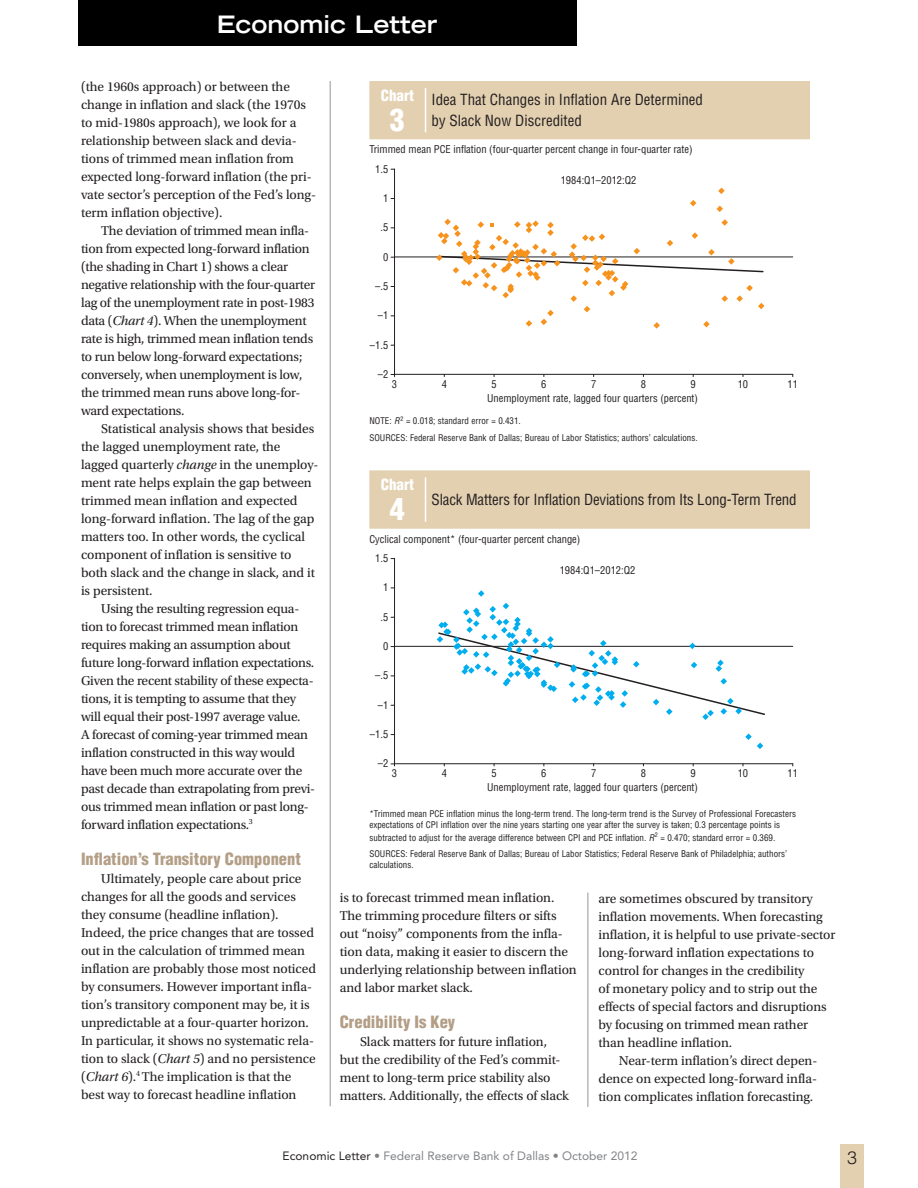
<style>
.page{position:relative;width:918px;height:1188px;background:#fff}
.page>*{position:absolute;margin:0;border:0;box-sizing:border-box;transform-origin:0 0}
.Chart{font:900 condensed 30px "Helvetica LT Std";color:#fff}
.t1{font:700 expanded 24px "Trade Gothic LT Std";color:#fff}
.Page_No{font:300 18px "Helvetica LT Std";color:#231f20}
.Subhead{font:900 condensed 16.5px "Helvetica LT Std";color:#b39e86}
.ChartTitle{font:condensed 15px/21px "Helvetica LT Std";color:#231f20}
.Chart_word{font:900 condensed 15px "Helvetica LT Std";color:#fff}
.BodyText{font:13.5px/18px "Utopia Std";letter-spacing:-.005em;color:#231f20}
.BodyText-20{font:13.5px/18px "Utopia Std";letter-spacing:-.02em;color:#231f20}
.t2{font:12px "Avenir LT Std";color:#808285}
.ChartAxis{font:condensed 10.5px "Helvetica LT Std";color:#231f20}
.Source{font:condensed 9px/10.8px "Helvetica LT Std";color:#231f20}
.s1{font-style:italic}
.s2{color:#231f20}
</style>
<div class="page">
<div style="left:840px;top:1144px;width:24px;height:44px;background:#e3d0b0"></div>
<div style="left:78px;top:0;width:499px;height:46px;background:#000001"></div>
<hr style="left:330px;top:81px;width:1px;height:1025px;background:#939598">
<div style="left:369px;top:81px;width:441px;height:58px;background:#e3d0b0"></div>
<hr style="left:425px;top:88px;width:1px;height:44px;background:#fff">
<hr style="left:395px;top:257px;width:398px;height:1px;background:#231f20">
<hr style="left:394px;top:169px;width:1px;height:205px;background:#231f20">
<svg style="left:717px;top:206px;width:6px;height:6px"></svg>
<svg style="left:718px;top:188px;width:7px;height:6px"></svg>
<svg style="left:690px;top:200px;width:6px;height:6px"></svg>
<svg style="left:436px;top:219px;width:328px;height:110px"></svg>
<hr style="left:395px;top:374px;width:398px;height:1px;background:#231f20">
<div style="left:369px;top:470px;width:441px;height:59px;background:#e3d0b0"></div>
<hr style="left:425px;top:477px;width:1px;height:45px;background:#fff">
<hr style="left:395px;top:646px;width:398px;height:1px;background:#231f20">
<hr style="left:394px;top:558px;width:1px;height:206px;background:#231f20">
<hr style="left:395px;top:763px;width:398px;height:1px;background:#231f20">
<svg style="left:745px;top:734px;width:18px;height:15px"></svg>
<svg style="left:478px;top:590px;width:6px;height:7px"></svg>
<svg style="left:437px;top:603px;width:329px;height:117px"></svg>
<hr style="left:588px;top:893px;width:1px;height:214px;background:#939598">
<p class="t1" style="left:217px;top:9px;width:222px">Economic Letter</p>
<p class="BodyText" style="left:81px;top:78px;width:237px">(the 1960s approach) or between the change in inflation and slack (the 1970s to mid-1980s approach), we look for a relationship between slack and devia&shy;tions of trimmed mean inflation from expected long-forward inflation (the pri&shy;vate sector’s perception of the Fed’s long&shy;term inflation objective).</p>
<p class="BodyText-20" style="left:81px;top:222px;width:236px;text-indent:20px">The deviation of trimmed mean infla&shy;tion from expected long-forward inflation (the shading in Chart 1) shows a clear negative relationship with the four-quarter lag of the unemployment rate in post-1983 data (<span class="s1">Chart 4</span>). When the unemployment rate is high, trimmed mean inflation tends to run below long-forward expectations; conversely, when unemployment is low, the trimmed mean runs above long-for&shy;ward expectations.</p>
<p class="BodyText" style="left:81px;top:420px;width:239px;text-indent:20px">Statistical analysis shows that besides the lagged unemployment rate, the lagged quarterly <span class="s1">change</span> in the unemploy&shy;ment rate helps explain the gap between trimmed mean inflation and expected long-forward inflation. The lag of the gap matters too. In other words, the cyclical component of inflation is sensitive to both slack and the change in slack, and it is persistent.</p>
<p class="BodyText-20" style="left:81px;top:600px;width:236px;text-indent:20px">Using the resulting regression equa&shy;tion to forecast trimmed mean inflation requires making an assumption about future long-forward inflation expectations.<br>Given the recent stability of these expecta&shy;tions, it is tempting to assume that they will equal their post-1997 average value.<br>A forecast of coming-year trimmed mean inflation constructed in this way would have been much more accurate over the past decade than extrapolating from previ&shy;ous trimmed mean inflation or past long&shy;forward inflation expectations.<sup>3</sup></p>
<p class="Subhead" style="left:81px;top:848px;width:221px">Inflation’s Transitory Component</p>
<p class="BodyText" style="left:81px;top:870px;width:237px;text-indent:20px">Ultimately, people care about price changes for all the goods and services they consume (headline inflation).<br>Indeed, the price changes that are tossed out in the calculation of trimmed mean inflation are probably those most noticed by consumers. However important infla&shy;tion’s transitory component may be, it is unpredictable at a four-quarter horizon.<br>In particular, it shows no systematic rela&shy;tion to slack (<span class="s1">Chart 5</span>) and no persistence (<span class="s1">Chart 6</span>).<sup>4</sup> The implication is that the best way to forecast headline inflation</p>
<p class="Chart_word" style="left:381px;top:86px;width:35px">Chart</p>
<p class="Chart" style="left:390px;top:101px;width:16px">3</p>
<p class="ChartTitle" style="left:432px;top:89px;width:273px">Idea That Changes in Inflation Are Determined by Slack Now Discredited</p>
<p class="ChartAxis" style="left:369px;top:143px;width:325px">Trimmed mean PCE inflation (four-quarter percent change in four-quarter rate)</p>
<p class="ChartAxis" style="left:375px;top:162px;width:15px">1.5</p>
<p class="ChartAxis" style="left:383px;top:192px;width:7px">1</p>
<p class="ChartAxis" style="left:380px;top:221px;width:9px">.5</p>
<p class="ChartAxis" style="left:383px;top:250px;width:7px">0</p>
<p class="ChartAxis" style="left:375px;top:280px;width:15px">–.5</p>
<p class="ChartAxis" style="left:378px;top:309px;width:12px">–1</p>
<p class="ChartAxis" style="left:370px;top:338px;width:20px">–1.5</p>
<p class="ChartAxis" style="left:378px;top:368px;width:12px">–2</p>
<p class="ChartAxis" style="left:561px;top:174px;width:77px">1984:Q1–2012:Q2</p>
<p class="ChartAxis" style="left:392px;top:378px;width:7px">3</p>
<p class="ChartAxis" style="left:442px;top:378px;width:7px">4</p>
<p class="ChartAxis" style="left:491px;top:378px;width:7px">5</p>
<p class="ChartAxis" style="left:541px;top:378px;width:7px">6</p>
<p class="ChartAxis" style="left:591px;top:378px;width:7px">7</p>
<p class="ChartAxis" style="left:641px;top:378px;width:7px">8</p>
<p class="ChartAxis" style="left:691px;top:378px;width:7px">9</p>
<p class="ChartAxis" style="left:738px;top:378px;width:12px">10</p>
<p class="ChartAxis" style="left:788px;top:378px;width:12px">11</p>
<p class="ChartAxis" style="left:487px;top:391px;width:212px">Unemployment rate, lagged four quarters (percent)</p>
<p class="Source" style="left:369px;top:416px;width:153px">NOTE: <span class="s1">R</span><sup>2</sup> = 0.018; standard error = 0.431.</p>
<p class="Source" style="left:369px;top:432px;width:330px">SOURCES: Federal Reserve Bank of Dallas; Bureau of Labor Statistics; authors’ calculations.</p>
<p class="Chart_word" style="left:381px;top:475px;width:35px">Chart</p>
<p class="Chart" style="left:390px;top:490px;width:16px">4</p>
<p class="ChartTitle" style="left:432px;top:489px;width:367px">Slack Matters for Inflation Deviations from Its Long-Term Trend</p>
<p class="ChartAxis" style="left:369px;top:532px;width:213px">Cyclical component* (four-quarter percent change)</p>
<p class="ChartAxis" style="left:375px;top:552px;width:15px">1.5</p>
<p class="ChartAxis" style="left:383px;top:581px;width:7px">1</p>
<p class="ChartAxis" style="left:380px;top:610px;width:9px">.5</p>
<p class="ChartAxis" style="left:383px;top:640px;width:7px">0</p>
<p class="ChartAxis" style="left:375px;top:669px;width:15px">–.5</p>
<p class="ChartAxis" style="left:378px;top:698px;width:12px">–1</p>
<p class="ChartAxis" style="left:370px;top:728px;width:20px">–1.5</p>
<p class="ChartAxis" style="left:378px;top:757px;width:12px">–2</p>
<p class="ChartAxis" style="left:560px;top:563px;width:77px">1984:Q1–2012:Q2</p>
<p class="ChartAxis" style="left:392px;top:767px;width:7px">3</p>
<p class="ChartAxis" style="left:442px;top:767px;width:7px">4</p>
<p class="ChartAxis" style="left:491px;top:767px;width:7px">5</p>
<p class="ChartAxis" style="left:541px;top:767px;width:7px">6</p>
<p class="ChartAxis" style="left:591px;top:767px;width:7px">7</p>
<p class="ChartAxis" style="left:641px;top:767px;width:7px">8</p>
<p class="ChartAxis" style="left:691px;top:767px;width:7px">9</p>
<p class="ChartAxis" style="left:738px;top:767px;width:12px">10</p>
<p class="ChartAxis" style="left:788px;top:767px;width:12px">11</p>
<p class="ChartAxis" style="left:487px;top:781px;width:212px">Unemployment rate, lagged four quarters (percent)</p>
<p class="Source" style="left:369px;top:808px;width:428px">*Trimmed mean PCE inflation minus the long-term trend. The long-term trend is the Survey of Professional Forecasters expectations of CPI inflation over the nine years starting one year after the survey is taken; 0.3 percentage points is</p>
<p class="Source" style="left:369px;top:832px;width:407px">subtracted to adjust for the average difference between CPI and PCE inflation. <span class="s1">R</span><sup>2</sup> = 0.470; standard error = 0.369.</p>
<p class="Source" style="left:369px;top:848px;width:419px">SOURCES: Federal Reserve Bank of Dallas; Bureau of Labor Statistics; Federal Reserve Bank of Philadelphia; authors’ calculations.</p>
<p class="BodyText" style="left:340px;top:889px;width:239px">is to forecast trimmed mean inflation.<br>The trimming procedure filters or sifts out “noisy” components from the infla&shy;tion data, making it easier to discern the underlying relationship between inflation and labor market slack.</p>
<p class="Subhead" style="left:340px;top:1011px;width:117px">Credibility Is Key</p>
<p class="BodyText" style="left:340px;top:1033px;width:231px;text-indent:20px">Slack matters for future inflation, but the credibility of the Fed’s commit&shy;ment to long-term price stability also matters. Additionally, the effects of slack</p>
<p class="BodyText" style="left:598px;top:890px;width:239px">are sometimes obscured by transitory inflation movements. When forecasting inflation, it is helpful to use private-sector long-forward inflation expectations to control for changes in the credibility<br>of monetary policy and to strip out the effects of special factors and disruptions by focusing on trimmed mean rather than headline inflation.</p>
<p class="BodyText" style="left:598px;top:1052px;width:220px;text-align:justify;text-indent:20px">Near-term inflation’s direct depen&shy;dence on expected long-forward infla&shy;tion complicates inflation forecasting.</p>
<p class="t2" style="left:283px;top:1149px;width:356px"><span class="s2">Economic Letter</span> • Federal Reserve Bank of Dallas • October 2012</p>
<p class="Page_No" style="left:847px;top:1146px;width:12px">3</p>
</div>
